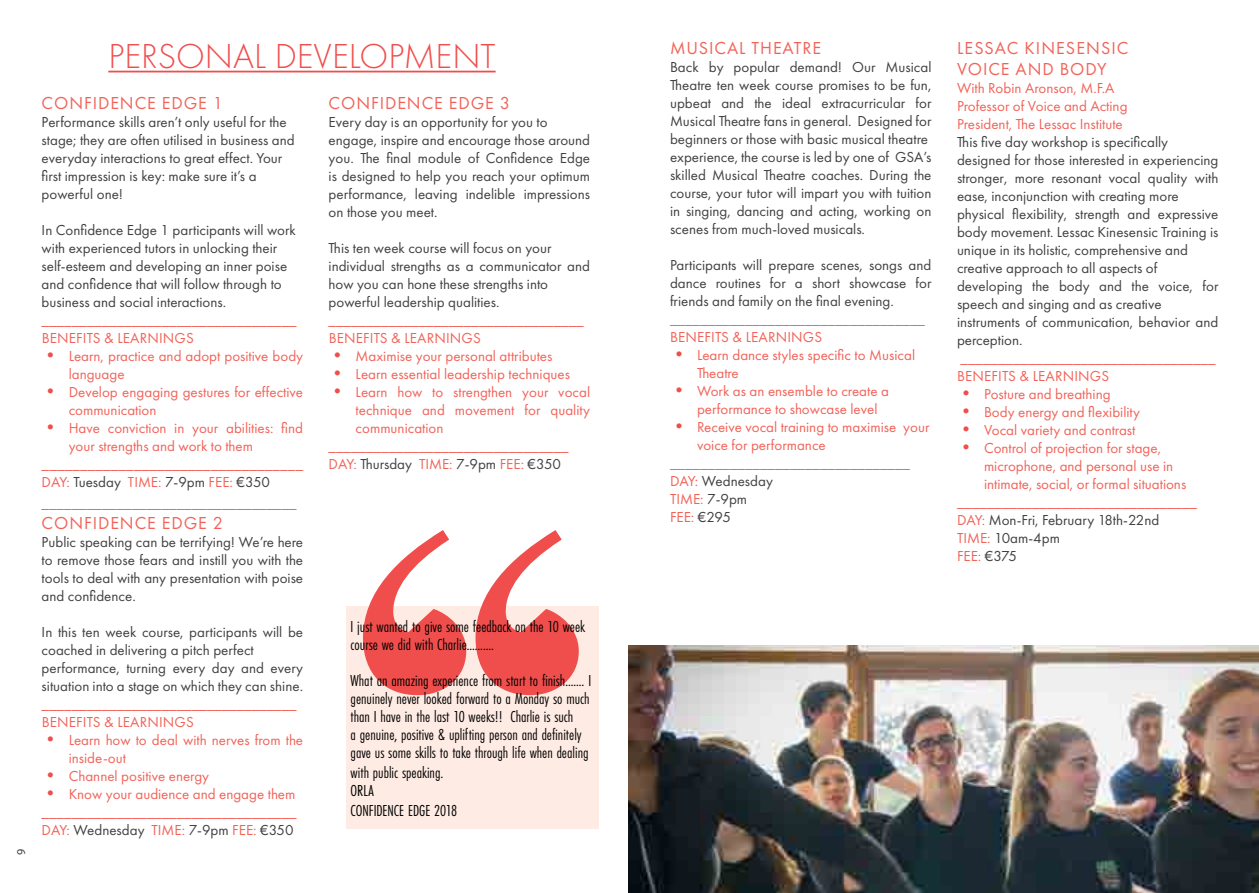
<style>
.page{position:relative;width:1259px;height:893px;background:#fff}
.page>*{position:absolute;margin:0;border:0;box-sizing:border-box;transform-origin:0 0}
.t1{font:300 36px "Futura PT";color:#f04e4c}
.t2{font:18px/21px "Futura PT";letter-spacing:.05em;color:#f16359}
.t3{font:16.5px/18px "Futura PT Cond";color:#000}
.t4{font:15px/18px "Futura PT";color:#414042}
.t5{font:15px/18px "Futura PT";color:#f16359}
.t6{font:12px "Myriad Pro";color:#414042}
.s1{font-size:18px;color:#f04e4c}
.s2{color:#f16359}
.s3{color:#414042}
</style>
<div class="page">
<div style="left:346px;top:607px;width:252px;height:222px;background:#feebe3"></div>
<svg style="left:362px;top:530px;width:217px;height:166px"></svg>
<img style="left:628px;top:646px;width:631px;height:247px">
<hr style="left:108px;top:71px;width:387px;height:1px;background:#f04e4c">
<p class="t6" style="left:14px;top:855px;width:8px;rotate:-90deg">9</p>
<h1 class="t1" style="left:108px;top:36px;width:389px">PERSONAL DEVELOPMENT</h1>
<p class="t2" style="left:42px;top:92px;width:183px">CONFIDENCE EDGE 1</p>
<p class="t4" style="left:42px;top:112px;width:255px">Performance skills aren’t only useful for the stage; they are often utilised in business and everyday interactions to great effect. Your first impression is key: make sure it’s a powerful one!</p>
<p class="t4" style="left:42px;top:220px;width:256px">In Confidence Edge 1 participants will work with experienced tutors in unlocking their self-esteem and developing an inner poise and confidence that will follow through to business and social interactions.</p>
<p class="t5" style="left:42px;top:310px;width:256px">__________________________________<br>BENEFITS &amp; LEARNINGS</p>
<p class="t5" style="left:69px;top:346px;width:236px;text-indent:-27px"><span class="s1">•</span> Learn, practice and adopt positive body language</p>
<p class="t5" style="left:69px;top:382px;width:236px;text-indent:-27px"><span class="s1">•</span> Develop engaging gestures for effective communication</p>
<p class="t5" style="left:42px;top:418px;width:263px"><span class="s1">•</span> Have conviction in your abilities: find</p>
<p class="t5" style="left:69px;top:436px;width:186px">your strengths and work to them</p>
<p class="t5" style="left:42px;top:454px;width:263px">__________________________________</p>
<p class="t4" style="left:42px;top:472px;width:230px"><span class="s2">DAY:</span> Tuesday <span class="s2">TIME:</span> 7-9pm <span class="s2">FEE:</span> €350</p>
<p class="t5" style="left:42px;top:493px;width:256px">__________________________________</p>
<p class="t2" style="left:42px;top:512px;width:183px">CONFIDENCE EDGE 2</p>
<p class="t4" style="left:42px;top:532px;width:263px;text-align:justify">Public speaking can be terrifying! We’re here to remove those fears and instill you with the tools to deal with any presentation with poise and confidence.</p>
<p class="t4" style="left:42px;top:622px;width:263px">In this ten week course, participants will be coached in delivering a pitch perfect performance, turning every day and every situation into a stage on which they can shine.</p>
<p class="t5" style="left:42px;top:694px;width:256px">__________________________________<br>BENEFITS &amp; LEARNINGS</p>
<p class="t5" style="left:69px;top:730px;width:236px;text-indent:-27px"><span class="s1">•</span> Learn how to deal with nerves from the inside-out</p>
<p class="t5" style="left:42px;top:766px;width:169px"><span class="s1">•</span> Channel positive energy</p>
<p class="t5" style="left:42px;top:784px;width:256px;text-align:justify"><span class="s1">•</span> Know your audience and engage them __________________________________ DAY: <span class="s3">Wednesday</span> TIME: <span class="s3">7-9pm</span> FEE: <span class="s3">€350</span></p>
<p class="t2" style="left:329px;top:92px;width:183px">CONFIDENCE EDGE 3</p>
<p class="t4" style="left:329px;top:112px;width:263px">Every day is an opportunity for you to engage, inspire and encourage those around you. The final module of Confidence Edge is designed to help you reach your optimum performance, leaving indelible impressions on those you meet.</p>
<p class="t4" style="left:329px;top:238px;width:263px">This ten week course will focus on your individual strengths as a communicator and how you can hone these strengths into powerful leadership qualities.</p>
<p class="t5" style="left:329px;top:310px;width:256px">__________________________________<br>BENEFITS &amp; LEARNINGS</p>
<p class="t5" style="left:329px;top:346px;width:225px"><span class="s1">•</span> Maximise your personal attributes</p>
<p class="t5" style="left:329px;top:364px;width:243px"><span class="s1">•</span> Learn essential leadership techniques</p>
<p class="t5" style="left:329px;top:382px;width:263px"><span class="s1">•</span> Learn how to strengthen your vocal</p>
<p class="t5" style="left:356px;top:400px;width:236px">technique and movement for quality</p>
<p class="t5" style="left:356px;top:418px;width:89px">communication</p>
<p class="t5" style="left:329px;top:436px;width:241px">________________________________</p>
<p class="t4" style="left:329px;top:454px;width:234px"><span class="s2">DAY:</span> Thursday <span class="s2">TIME:</span> 7-9pm <span class="s2">FEE:</span> €350</p>
<p class="t3" style="left:350px;top:618px;width:236px">I just wanted to give some feedback on the 10 week course we did with Charlie……….</p>
<p class="t3" style="left:350px;top:672px;width:242px">What an amazing experience from start to finish……. I genuinely never looked forward to a Monday so much than I have in the last 10 weeks!! Charlie is such<br>a genuine, positive &amp; uplifting person and definitely gave us some skills to take through life when dealing</p>
<p class="t3" style="left:350px;top:763px;width:94px">with public speaking.<br>ORLA</p>
<p class="t3" style="left:350px;top:801px;width:108px">CONFIDENCE EDGE 2018</p>
<p class="t2" style="left:670px;top:38px;width:153px">MUSICAL THEATRE</p>
<p class="t4" style="left:670px;top:58px;width:263px">Back by popular demand! Our Musical Theatre ten week course promises to be fun, upbeat and the ideal extracurricular for Musical Theatre fans in general. Designed for beginners or those with basic musical theatre experience, the course is led by one of GSA’s skilled Musical Theatre coaches. During the course, your tutor will impart you with tuition in singing, dancing and acting, working on scenes from much-loved musicals.</p>
<p class="t4" style="left:670px;top:256px;width:263px;text-align:justify">Participants will prepare scenes, songs and dance routines for a short showcase for friends and family on the final evening.</p>
<p class="t5" style="left:670px;top:310px;width:256px">__________________________________<br>BENEFITS &amp; LEARNINGS</p>
<p class="t5" style="left:697px;top:346px;width:220px;text-indent:-27px"><span class="s1">•</span> Learn dance styles specific to Musical<br>Theatre</p>
<p class="t5" style="left:697px;top:382px;width:193px;text-indent:-27px"><span class="s1">•</span> Work as an ensemble to create a performance to showcase level</p>
<p class="t5" style="left:670px;top:418px;width:261px"><span class="s1">•</span> Receive vocal training to maximise your</p>
<p class="t5" style="left:697px;top:436px;width:130px">voice for performance</p>
<p class="t5" style="left:670px;top:454px;width:241px">________________________________</p>
<p class="t4" style="left:670px;top:472px;width:104px"><span class="s2">DAY:</span> Wednesday</p>
<p class="t5" style="left:670px;top:490px;width:79px">TIME: <span class="s3">7-9pm</span></p>
<p class="t5" style="left:670px;top:508px;width:62px">FEE: <span class="s3">€295</span></p>
<p class="t2" style="left:957px;top:38px;width:173px">LESSAC KINESENSIC<br>VOICE AND BODY</p>
<p class="t5" style="left:957px;top:79px;width:172px">With Robin Aronson, M.F.A<br>Professor of Voice and Acting<br>President, The Lessac Institute</p>
<p class="t4" style="left:957px;top:133px;width:263px">This five day workshop is specifically designed for those interested in experiencing stronger, more resonant vocal quality with ease, inconjunction with creating more physical flexibility, strength and expressive body movement. Lessac Kinesensic Training is unique in its holistic, comprehensive and creative approach to all aspects of developing the body and the voice, for speech and singing and as creative instruments of communication, behavior and perception.</p>
<p class="t5" style="left:957px;top:349px;width:260px">__________________________________<br>BENEFITS &amp; LEARNINGS</p>
<p class="t5" style="left:957px;top:385px;width:155px"><span class="s1">•</span> Posture and breathing</p>
<p class="t5" style="left:957px;top:403px;width:185px"><span class="s1">•</span> Body energy and flexibility</p>
<p class="t5" style="left:957px;top:421px;width:180px"><span class="s1">•</span> Vocal variety and contrast</p>
<p class="t5" style="left:957px;top:439px;width:206px"><span class="s1">•</span> Control of projection for stage,</p>
<p class="t5" style="left:984px;top:457px;width:191px">microphone, and personal use in</p>
<p class="t5" style="left:984px;top:475px;width:204px">intimate, social, or formal situations</p>
<p class="t5" style="left:957px;top:493px;width:241px">________________________________</p>
<p class="t4" style="left:957px;top:511px;width:204px"><span class="s2">DAY:</span> Mon-Fri, February 18th-22nd</p>
<p class="t4" style="left:957px;top:529px;width:104px"><span class="s2">TIME:</span> 10am-4pm</p>
<p class="t5" style="left:957px;top:547px;width:61px">FEE: <span class="s3">€375</span></p>
</div>
